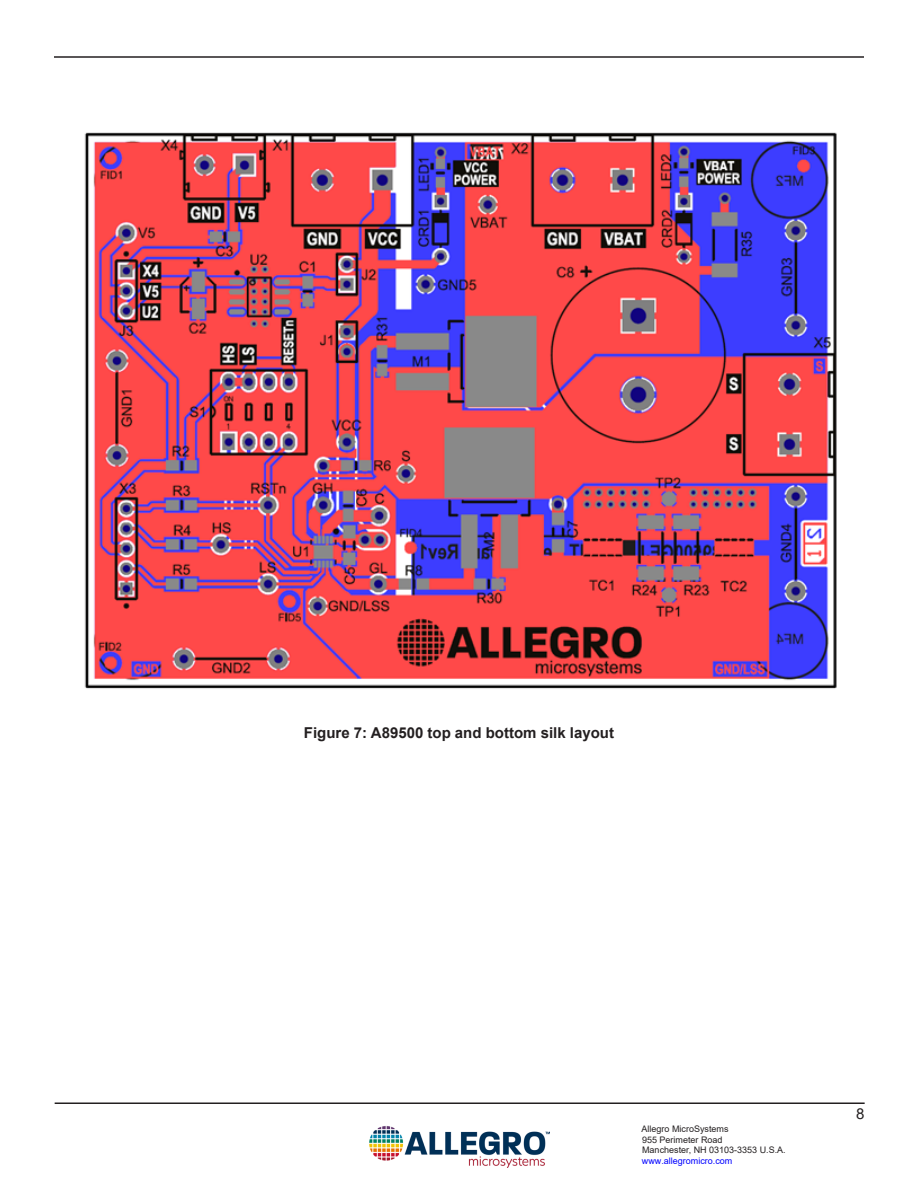
<style>
.page{position:relative;width:918px;height:1188px;background:#fff}
.page>*{position:absolute;margin:0;border:0;box-sizing:border-box;transform-origin:0 0}
.t1{font:700 15px "Arial";color:#231f20}
.t2{font:15px "Arial";color:#231f20}
.t3{font:9px/10.8px "Arial";color:#231f20}
.t4{font:9px "Arial";color:#00f}
</style>
<div class="page">
<hr style="left:55px;top:1102px;width:810px;height:2px;background:#231f20">
<hr style="left:54px;top:56px;width:810px;height:2px;background:#231f20">
<img style="left:370px;top:1126px;width:180px;height:42px">
<img style="left:84px;top:132px;width:753px;height:557px">
<p class="t1" style="left:304px;top:722px;width:312px">Figure 7: A89500 top and bottom silk layout</p>
<p class="t3" style="left:642px;top:1123px;width:146px">Allegro MicroSystems<br>955 Perimeter Road<br>Manchester, NH 03103-3353 U.S.A.</p>
<p class="t4" style="left:642px;top:1155px;width:92px">www.allegromicro.com</p>
<h1 class="t2" style="left:856px;top:1103px;width:10px">8</h1>
</div>
